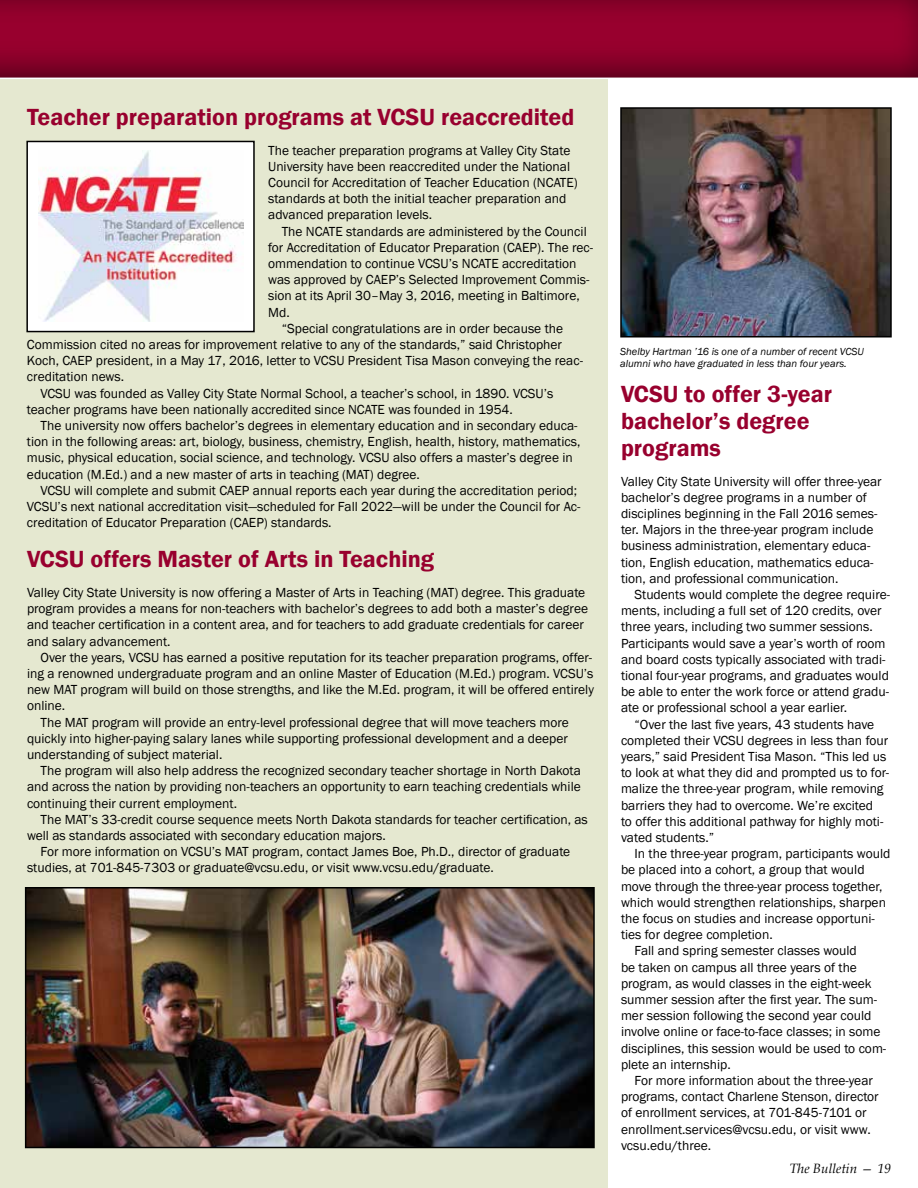
<style>
.page{position:relative;width:918px;height:1188px;background:#fff}
.page>*{position:absolute;margin:0;border:0;box-sizing:border-box;transform-origin:0 0}
.t1{font:600 24px/27px "Franklin Gothic";color:#98002e}
.t2{font:13.5px/16.2px "Franklin Gothic";color:#000}
.t3{font:italic 13.5px "Book Antiqua";color:#000}
.t4{font:italic 10.5px/12px "Franklin Gothic";color:#000}
</style>
<div class="page">
<div style="left:0;top:5px;width:608px;height:1183px;background:#e5e8d0"></div>
<div style="left:27px;top:141px;width:227px;height:191px;background:#fff"></div>
<img style="left:39px;top:151px;width:204px;height:171px">
<div style="left:26px;top:141px;width:229px;height:191px;border:2px solid #000"></div>
<img style="left:28px;top:890px;width:564px;height:255px">
<div style="left:25px;top:887px;width:570px;height:261px;border:2px solid #000"></div>
<img style="left:623px;top:110px;width:266px;height:225px">
<div style="left:620px;top:107px;width:272px;height:231px;border:2px solid #000"></div>
<svg style="left:0;top:0;width:918px;height:79px;background:#8d042d"></svg>
<h1 class="t1" style="left:27px;top:104px;width:549px">Teacher preparation programs at VCSU reaccredited</h1>
<p class="t2" style="left:268px;top:142px;width:311px">The teacher preparation programs at Valley City State University have been reaccredited under the National Council for Accreditation of Teacher Education (NCATE) standards at both the initial teacher preparation and advanced preparation levels.</p>
<p class="t2" style="left:282px;top:223px;width:307px">The NCATE standards are administered by the Council</p>
<p class="t2" style="left:268px;top:239px;width:326px">for Accreditation of Educator Preparation (CAEP). The rec-</p>
<p class="t2" style="left:268px;top:256px;width:310px">ommendation to continue VCSU’s NCATE accreditation</p>
<p class="t2" style="left:268px;top:272px;width:323px">was approved by CAEP’s Selected Improvement Commis-</p>
<p class="t2" style="left:268px;top:288px;width:313px">sion at its April 30–May 3, 2016, meeting in Baltimore,</p>
<p class="t2" style="left:268px;top:304px;width:23px">Md.</p>
<p class="t2" style="left:282px;top:320px;width:283px">“Special congratulations are in order because the</p>
<p class="t2" style="left:27px;top:337px;width:537px">Commission cited no areas for improvement relative to any of the standards,” said Christopher</p>
<p class="t2" style="left:27px;top:353px;width:558px">Koch, CAEP president, in a May 17, 2016, letter to VCSU President Tisa Mason conveying the reac-</p>
<p class="t2" style="left:27px;top:369px;width:99px">creditation news.</p>
<p class="t2" style="left:40px;top:385px;width:514px">VCSU was founded as Valley City State Normal School, a teacher’s school, in 1890. VCSU’s</p>
<p class="t2" style="left:27px;top:401px;width:487px">teacher programs have been nationally accredited since NCATE was founded in 1954.</p>
<p class="t2" style="left:40px;top:418px;width:539px">The university now offers bachelor’s degrees in elementary education and in secondary educa-</p>
<p class="t2" style="left:27px;top:434px;width:555px">tion in the following areas: art, biology, business, chemistry, English, health, history, mathematics,</p>
<p class="t2" style="left:27px;top:450px;width:547px">music, physical education, social science, and technology. VCSU also offers a master’s degree in</p>
<p class="t2" style="left:27px;top:466px;width:394px">education (M.Ed.) and a new master of arts in teaching (MAT) degree.</p>
<p class="t2" style="left:40px;top:482px;width:538px">VCSU will complete and submit CAEP annual reports each year during the accreditation period;</p>
<p class="t2" style="left:27px;top:499px;width:555px">VCSU’s next national accreditation visit—scheduled for Fall 2022—will be under the Council for Ac-</p>
<p class="t2" style="left:27px;top:515px;width:306px">creditation of Educator Preparation (CAEP) standards.</p>
<h1 class="t1" style="left:27px;top:546px;width:409px">VCSU offers Master of Arts in Teaching</h1>
<p class="t2" style="left:27px;top:585px;width:563px">Valley City State University is now offering a Master of Arts in Teaching (MAT) degree. This graduate program provides a means for non-teachers with bachelor’s degrees to add both a master’s degree and teacher certification in a content area, and for teachers to add graduate credentials for career and salary advancement.</p>
<p class="t2" style="left:40px;top:650px;width:553px">Over the years, VCSU has earned a positive reputation for its teacher preparation programs, offer-</p>
<p class="t2" style="left:27px;top:666px;width:568px">ing a renowned undergraduate program and an online Master of Education (M.Ed.) program. VCSU’s</p>
<p class="t2" style="left:27px;top:682px;width:568px">new MAT program will build on those strengths, and like the M.Ed. program, it will be offered entirely</p>
<p class="t2" style="left:27px;top:698px;width:40px">online.</p>
<p class="t2" style="left:40px;top:714px;width:530px">The MAT program will provide an entry-level professional degree that will move teachers more</p>
<p class="t2" style="left:27px;top:731px;width:542px">quickly into higher-paying salary lanes while supporting professional development and a deeper</p>
<p class="t2" style="left:27px;top:747px;width:197px">understanding of subject material.</p>
<p class="t2" style="left:40px;top:763px;width:542px">The program will also help address the recognized secondary teacher shortage in North Dakota</p>
<p class="t2" style="left:27px;top:779px;width:555px">and across the nation by providing non-teachers an opportunity to earn teaching credentials while</p>
<p class="t2" style="left:27px;top:795px;width:212px">continuing their current employment.</p>
<p class="t2" style="left:40px;top:812px;width:549px">The MAT’s 33-credit course sequence meets North Dakota standards for teacher certification, as</p>
<p class="t2" style="left:27px;top:828px;width:360px">well as standards associated with secondary education majors.</p>
<p class="t2" style="left:40px;top:844px;width:531px">For more information on VCSU’s MAT program, contact James Boe, Ph.D., director of graduate</p>
<p class="t2" style="left:27px;top:860px;width:468px">studies, at 701-845-7303 or graduate@vcsu.edu, or visit www.vcsu.edu/graduate.</p>
<p class="t4" style="left:620px;top:345px;width:245px">Shelby Hartman ’16 is one of a number of recent VCSU alumni who have graduated in less than four years.</p>
<h1 class="t1" style="left:621px;top:381px;width:213px">VCSU to offer 3-year bachelor’s degree programs</h1>
<p class="t2" style="left:621px;top:473px;width:262px">Valley City State University will offer three-year bachelor’s degree programs in a number of disciplines beginning in the Fall 2016 semes&shy;ter. Majors in the three-year program include business administration, elementary educa&shy;tion, English education, mathematics educa&shy;tion, and professional communication.</p>
<p class="t2" style="left:621px;top:587px;width:271px;text-indent:14px">Students would complete the degree require&shy;ments, including a full set of 120 credits, over three years, including two summer sessions.<br>Participants would save a year’s worth of room and board costs typically associated with tradi&shy;tional four-year programs, and graduates would be able to enter the work force or attend gradu&shy;ate or professional school a year earlier.</p>
<p class="t2" style="left:621px;top:716px;width:270px;text-indent:14px">“Over the last five years, 43 students have completed their VCSU degrees in less than four years,” said President Tisa Mason. “This led us to look at what they did and prompted us to for&shy;malize the three-year program, while removing barriers they had to overcome. We’re excited<br>to offer this additional pathway for highly moti&shy;vated students.”</p>
<p class="t2" style="left:634px;top:846px;width:257px">In the three-year program, participants would</p>
<p class="t2" style="left:621px;top:862px;width:245px">be placed into a cohort, a group that would</p>
<p class="t2" style="left:621px;top:878px;width:263px">move through the three-year process together,</p>
<p class="t2" style="left:621px;top:895px;width:266px">which would strengthen relationships, sharpen</p>
<p class="t2" style="left:621px;top:911px;width:255px">the focus on studies and increase opportuni-</p>
<p class="t2" style="left:621px;top:927px;width:153px">ties for degree completion.</p>
<p class="t2" style="left:634px;top:943px;width:224px">Fall and spring semester classes would</p>
<p class="t2" style="left:621px;top:959px;width:238px">be taken on campus all three years of the</p>
<p class="t2" style="left:621px;top:976px;width:252px">program, as would classes in the eight-week</p>
<p class="t2" style="left:621px;top:992px;width:258px">summer session after the first year. The sum-</p>
<p class="t2" style="left:621px;top:1008px;width:252px">mer session following the second year could</p>
<p class="t2" style="left:621px;top:1024px;width:261px">involve online or face-to-face classes; in some</p>
<p class="t2" style="left:621px;top:1040px;width:267px">disciplines, this session would be used to com-</p>
<p class="t2" style="left:621px;top:1057px;width:111px">plete an internship.</p>
<p class="t2" style="left:634px;top:1073px;width:240px">For more information about the three-year</p>
<p class="t2" style="left:621px;top:1089px;width:259px">programs, contact Charlene Stenson, director</p>
<p class="t2" style="left:621px;top:1105px;width:247px">of enrollment services, at 701-845-7101 or</p>
<p class="t2" style="left:621px;top:1121px;width:251px">enrollment.services@vcsu.edu, or visit www.</p>
<p class="t2" style="left:621px;top:1138px;width:92px">vcsu.edu/three.</p>
<p class="t3" style="left:789px;top:1160px;width:103px">The Bulletin — 19</p>
</div>
